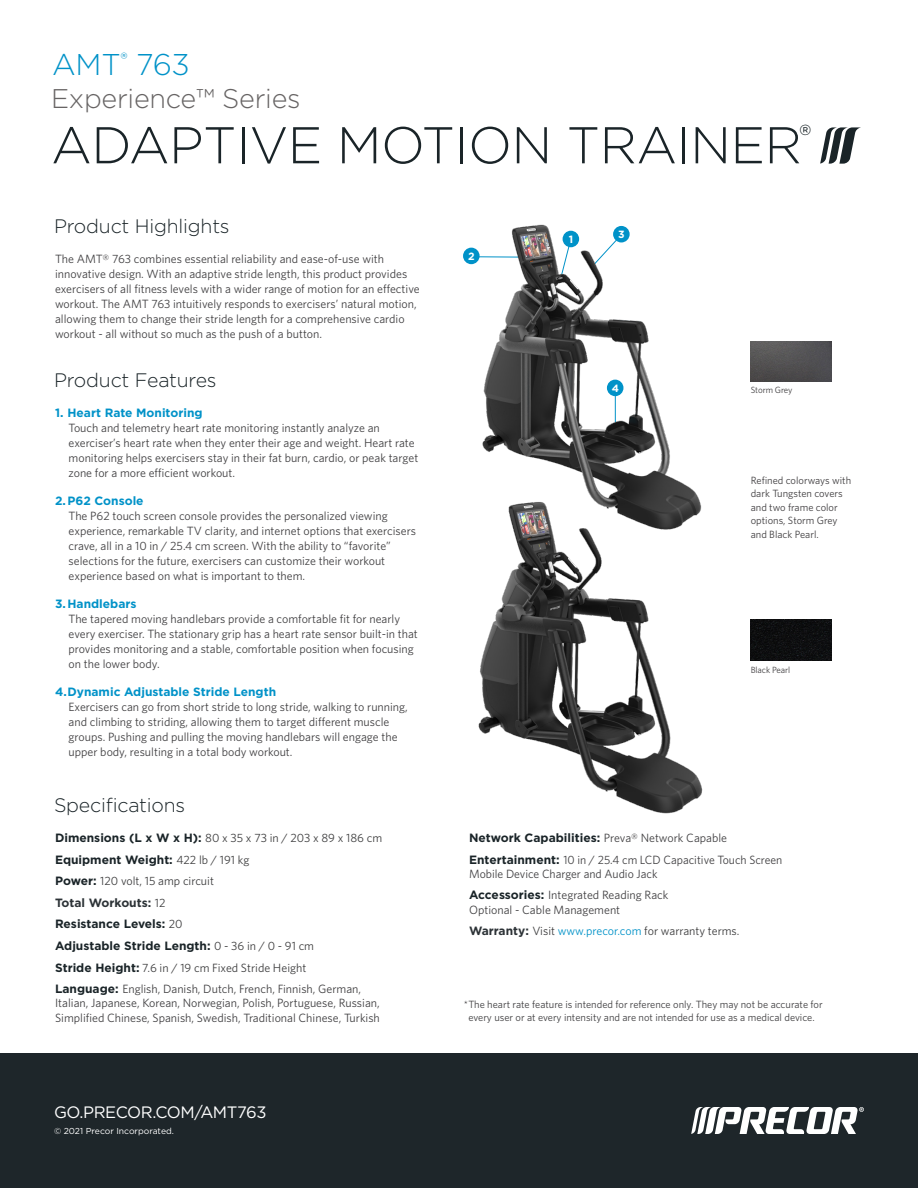
<style>
.page{position:relative;width:918px;height:1188px;background:#fff}
.page>*{position:absolute;margin:0;border:0;box-sizing:border-box;transform-origin:0 0}
.t1{font:300 51.6px "Gotham";letter-spacing:-.01em;color:#1a2428}
.t2{font:300 30px "Gotham";letter-spacing:-.015em;color:#0092c8}
.t3{font:300 27px "Gotham";letter-spacing:-.01em;color:#676464}
.t4{font:300 19.5px "Gotham";letter-spacing:-.01em;color:#1a2428}
.t5{font:16.5px "Gotham";letter-spacing:-.025em;color:#fff}
.t6{font:12px/15px "Whitney";color:#414042}
.t7{font:12px "Whitney";color:#3e3e3f}
.t8{font:700 12px "Gotham";color:#1a2428}
.t9{font:700 12px "Gotham";color:#2c3236}
.t10{font:10.5px/13.5px "Whitney";color:#414042;text-align:center}
.t11{font:10.5px/13.5px "Whitney";color:#413f41}
.t12{font:700 10.5px "Gotham";color:#fff}
.t13{font:9px "Whitney";letter-spacing:-.01em;color:#413f41}
.t14{font:8.7px "Gotham";color:#fff}
.s1{font-family:"Gotham";font-weight:700;color:#0092c8}
.s2{font-family:"Gotham";font-weight:700;color:#1a2428}
.s3{font-family:"Whitney";font-weight:400;color:#3e3e3f}
.s4{font-family:"Whitney";font-weight:400;color:#414042}
.s5{font-family:"Gotham";font-weight:700;color:#2c3236}
.s6{color:#0092c8}
</style>
<div class="page">
<div style="left:0;top:1053px;width:918px;height:135px;background:#1e262a"></div>
<svg style="left:691px;top:1107px;width:173px;height:27px"></svg>
<svg style="left:820px;top:127px;width:41px;height:37px"></svg>
<img style="left:463px;top:224px;width:233px;height:269px">
<img style="left:478px;top:493px;width:225px;height:321px">
<img style="left:751px;top:341px;width:81px;height:41px">
<img style="left:751px;top:620px;width:81px;height:40px">
<p class="t2" style="left:52px;top:45px;width:139px">AMT<sup>®</sup> 763</p>
<p class="t3" style="left:51px;top:81px;width:251px">Experience™ Series</p>
<p class="t1" style="left:51px;top:112px;width:762px">ADAPTIVE MOTION TRAINER<sup>®</sup></p>
<p class="t4" style="left:54px;top:214px;width:177px">Product Highlights</p>
<p class="t6" style="left:55px;top:251px;width:366px">The AMT® 763 combines essential reliability and ease-of-use with innovative design. With an adaptive stride length, this product provides exercisers of all fitness levels with a wider range of motion for an effective workout. The AMT 763 intuitively responds to exercisers’ natural motion, allowing them to change their stride length for a comprehensive cardio workout - all without so much as the push of a button.</p>
<p class="t4" style="left:54px;top:368px;width:164px">Product Features</p>
<p class="t6" style="left:69px;top:405px;width:351px;text-indent:-14px"><span class="s1">1. Heart Rate Monitoring<br></span>Touch and telemetry heart rate monitoring instantly analyze an exerciser’s heart rate when they enter their age and weight. Heart rate monitoring helps exercisers stay in their fat burn, cardio, or peak target zone for a more efficient workout.</p>
<p class="t6" style="left:69px;top:493px;width:349px;text-indent:-14px"><span class="s1">2.P62 Console<br></span>The P62 touch screen console provides the personalized viewing experience, remarkable TV clarity, and internet options that exercisers crave, all in a 10 in / 25.4 cm screen. With the ability to “favorite” selections for the future, exercisers can customize their workout experience based on what is important to them.</p>
<p class="t6" style="left:69px;top:596px;width:351px;text-indent:-14px"><span class="s1">3.Handlebars<br></span>The tapered moving handlebars provide a comfortable fit for nearly every exerciser. The stationary grip has a heart rate sensor built-in that provides monitoring and a stable, comfortable position when focusing on the lower body.</p>
<p class="t6" style="left:69px;top:684px;width:341px;text-indent:-14px"><span class="s1">4.Dynamic Adjustable Stride Length<br></span>Exercisers can go from short stride to long stride, walking to running, and climbing to striding, allowing them to target different muscle groups. Pushing and pulling the moving handlebars will engage the upper body, resulting in a total body workout.</p>
<p class="t4" style="left:54px;top:793px;width:133px">Specifications</p>
<p class="t7" style="left:55px;top:830px;width:329px"><span class="s2">Dimensions (L x W x H):</span> 80 x 35 x 73 in / 203 x 89 x 186 cm</p>
<p class="t8" style="left:55px;top:851px;width:196px">Equipment Weight: <span class="s3">422 lb / 191 kg</span></p>
<p class="t7" style="left:55px;top:873px;width:160px"><span class="s2">Power:</span> 120 volt, 15 amp circuit</p>
<p class="t9" style="left:55px;top:894px;width:112px">Total Workouts: <span class="s3">12</span></p>
<p class="t8" style="left:55px;top:916px;width:129px">Resistance Levels: <span class="s3">20</span></p>
<p class="t8" style="left:55px;top:938px;width:261px">Adjustable Stride Length: <span class="s3">0 - 36 in / 0 - 91 cm</span></p>
<p class="t7" style="left:55px;top:960px;width:253px"><span class="s2">Stride Height:</span> 7.6 in / 19 cm Fixed Stride Height</p>
<p class="t6" style="left:55px;top:981px;width:326px;line-height:14.4px"><span class="s2">Language:</span> English, Danish, Dutch, French, Finnish, German,<br>Italian, Japanese, Korean, Norwegian, Polish, Portuguese, Russian,<br>Simplified Chinese, Spanish, Swedish, Traditional Chinese, Turkish</p>
<p class="t5" style="left:54px;top:1102px;width:214px">GO.PRECOR.COM/AMT763</p>
<p class="t14" style="left:54px;top:1125px;width:121px">© 2021 Precor Incorporated.</p>
<p class="t12" style="left:468px;top:249px;width:8px">2</p>
<p class="t12" style="left:569px;top:232px;width:6px">1</p>
<p class="t12" style="left:618px;top:227px;width:8px">3</p>
<p class="t12" style="left:612px;top:381px;width:9px">4</p>
<p class="t13" style="left:751px;top:384px;width:43px">Storm Grey</p>
<p class="t11" style="left:751px;top:473px;width:102px">Refined colorways with dark Tungsten covers and two frame color options, Storm Grey and Black Pearl.</p>
<p class="t13" style="left:751px;top:664px;width:41px">Black Pearl</p>
<p class="t8" style="left:469px;top:830px;width:260px">Network Capabilities: <span class="s4">Preva® Network Capable</span></p>
<p class="t6" style="left:469px;top:852px;width:315px;line-height:14.4px"><span class="s2">Entertainment:</span> 10 in / 25.4 cm LCD Capacitive Touch Screen<br>Mobile Device Charger and Audio Jack</p>
<p class="t6" style="left:469px;top:888px;width:201px;line-height:14.4px"><span class="s2">Accessories:</span> Integrated Reading Rack<br>Optional - Cable Management</p>
<p class="t7" style="left:469px;top:923px;width:272px"><span class="s5">Warranty:</span> Visit <span class="s6">www.precor.com</span> for warranty terms.</p>
<p class="t10" style="left:464px;top:997px;width:360px">*The heart rate feature is intended for reference only. They may not be accurate for every user or at every intensity and are not intended for use as a medical device.</p>
</div>
